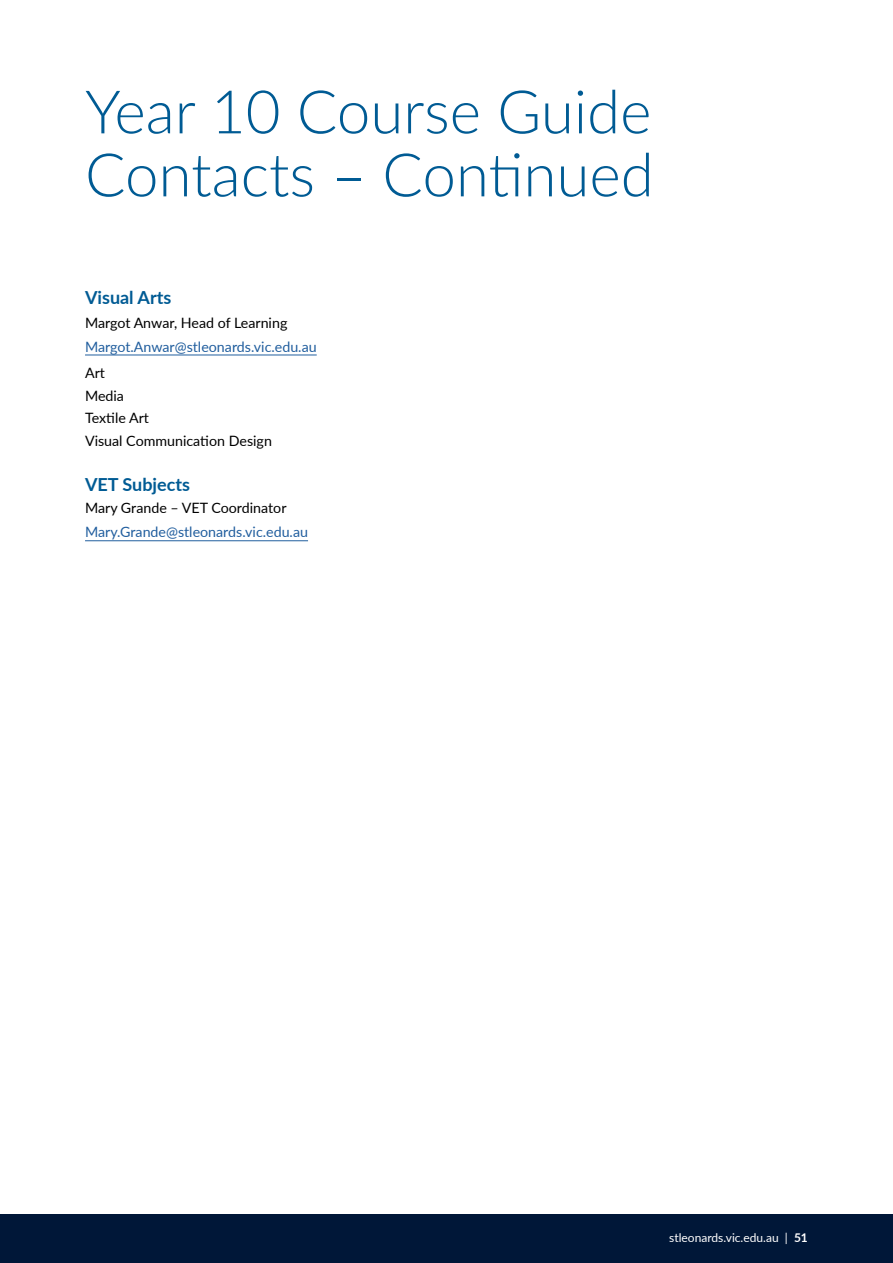
<style>
.page{position:relative;width:893px;height:1263px;background:#fff}
.page>*{position:absolute;margin:0;border:0;box-sizing:border-box;transform-origin:0 0}
.t1{font:300 60px/63px "Lato";color:#005b94}
.t2{font:700 18px "Lato";color:#005b94}
.t3{font:14.25px/22.5px "Lato";color:#000}
.t4{font:14.25px "Lato";color:#215e9e}
.t5{font:12px "Lato";color:#fff}
.s1{font-weight:700}
</style>
<div class="page">
<div style="left:0;top:1214px;width:893px;height:49px;background:#001738"></div>
<hr style="left:85px;top:355px;width:232px;height:1px;background:#215e9e">
<hr style="left:85px;top:540px;width:223px;height:1px;background:#215e9e">
<h1 class="t1" style="left:85px;top:78px;width:570px">Year 10 Course Guide<br>Contacts – Continued</h1>
<p class="t2" style="left:85px;top:284px;width:88px">Visual Arts</p>
<p class="t3" style="left:85px;top:311px;width:204px">Margot Anwar, Head of Learning</p>
<p class="t4" style="left:85px;top:336px;width:233px">Margot.Anwar@stleonards.vic.edu.au</p>
<p class="t3" style="left:85px;top:361px;width:188px">Art<br>Media<br>Textile Art<br>Visual Communication Design</p>
<p class="t2" style="left:85px;top:471px;width:107px">VET Subjects</p>
<p class="t3" style="left:85px;top:496px;width:203px">Mary Grande – VET Coordinator</p>
<p class="t4" style="left:85px;top:522px;width:224px">Mary.Grande@stleonards.vic.edu.au</p>
<p class="t5" style="left:669px;top:1229px;width:140px">stleonards.vic.edu.au | <span class="s1">51</span></p>
</div>
